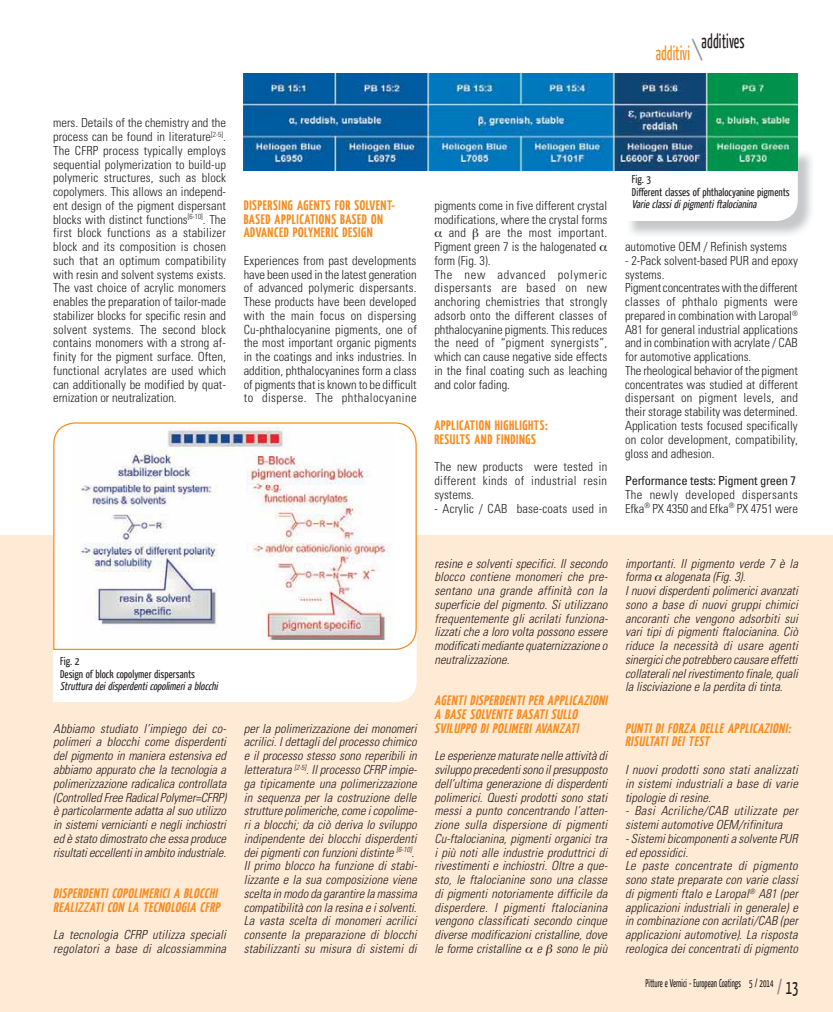
<style>
.page{position:relative;width:833px;height:1012px;background:#fff}
.page>*{position:absolute;margin:0;border:0;box-sizing:border-box;transform-origin:0 0}
.t1{font:20px "Yanone Kaffeesatz";color:#231f20;scale:.75 1}
.t2{font:italic 700 13.75px/13.8px "Yanone Kaffeesatz";letter-spacing:.04em;color:#f68b1e}
.t3{font:700 13.75px/13.8px "Yanone Kaffeesatz";letter-spacing:.04em;color:#f68b1e}
.t4{font:italic 300 condensed 12.5px/13.8px "Univers";letter-spacing:.01em;color:#231f20}
.t5{font:300 condensed 12.5px/13.8px "Univers";color:#231f20;text-align:justify}
.t6{font:300 condensed 12.5px/13.8px "Univers";letter-spacing:.03em;color:#231f20}
.t7{font:condensed 12.5px "Univers";letter-spacing:-.02em;color:#231f20}
.t8{font:11.25px/12.5px "Yanone Kaffeesatz";color:#231f20}
.t9{font:italic 11.25px "Yanone Kaffeesatz";color:#231f20}
.t10{font:11.25px "Yanone Kaffeesatz";color:#231f20;scale:.75 1}
.s1{color:#f68b1e}
.s2{font-size:30px;color:#fff}
.s3{font-size:20px;color:#808285}
.s4{font-size:20px}
</style>
<div class="page">
<div style="left:0;top:535px;width:832px;height:476px;background:#ffead5"></div>
<img style="left:630px;top:151px;width:182px;height:84px">
<svg style="left:624px;top:170px;width:173px;height:51px"></svg>
<div style="left:53px;top:650px;width:363px;height:52px;background:#fff"></div>
<svg style="left:53px;top:422px;width:364px;height:228px"></svg>
<img style="left:244px;top:74px;width:553px;height:96px">
<h1 class="t1" style="left:655px;top:34px;width:120px"><span class="s1">additivi</span><span class="s2">⁄</span>additives</h1>
<p class="t5" style="left:53px;top:117px;width:174px">mers. Details of the chemistry and the process can be found in literature<sup>[2-5]</sup>.<br>The CFRP process typically employs sequential polymerization to build-up polymeric structures, such as block copolymers. This allows an independ&shy;ent design of the pigment dispersant blocks with distinct functions<sup>[6-10]</sup>. The first block functions as a stabilizer block and its composition is chosen such that an optimum compatibility with resin and solvent systems exists.<br>The vast choice of acrylic monomers enables the preparation of tailor-made stabilizer blocks for specific resin and solvent systems. The second block contains monomers with a strong af&shy;finity for the pigment surface. Often, functional acrylates are used which can additionally be modified by quat&shy;ernization or neutralization.</p>
<p class="t3" style="left:244px;top:199px;width:153px">DISPERSING AGENTS FOR SOLVENT-<br>BASED APPLICATIONS BASED ON<br>ADVANCED POLYMERIC DESIGN</p>
<p class="t5" style="left:244px;top:254px;width:174px">Experiences from past developments have been used in the latest generation of advanced polymeric dispersants.<br>These products have been developed with the main focus on dispersing Cu-phthalocyanine pigments, one of the most important organic pigments in the coatings and inks industries. In addition, phthalocyanines form a class of pigments that is known to be difficult to disperse. The phthalocyanine</p>
<p class="t5" style="left:434px;top:199px;width:174px">pigments come in five different crystal</p>
<p class="t5" style="left:434px;top:213px;width:174px">modifications, where the crystal forms</p>
<p class="t5" style="left:448px;top:227px;width:19px">and</p>
<p class="t5" style="left:434px;top:227px;width:174px;text-align:left;text-indent:51px">are the most important.<br>Pigment green 7 is the halogenated form (Fig. 3).<br>The new advanced polymeric dispersants are based on new anchoring chemistries that strongly adsorb onto the different classes of phthalocyanine pigments. This reduces the need of “pigment synergists”, which can cause negative side effects in the final coating such as leaching and color fading.</p>
<p class="t3" style="left:434px;top:419px;width:115px">APPLICATION HIGHLIGHTS:<br>RESULTS AND FINDINGS</p>
<p class="t5" style="left:434px;top:460px;width:174px">The new products were tested in different kinds of industrial resin systems.</p>
<p class="t5" style="left:434px;top:502px;width:174px">- Acrylic / CAB base-coats used in</p>
<p class="t8" style="left:632px;top:174px;width:159px">Fig. 3<br>Different classes of phthalocyanine pigments</p>
<p class="t9" style="left:632px;top:200px;width:128px">Varie classi di pigmenti ftalocianina</p>
<p class="t5" style="left:625px;top:240px;width:163px">automotive OEM / Refinish systems</p>
<p class="t5" style="left:625px;top:254px;width:174px;text-align:left">- 2-Pack solvent-based PUR and epoxy systems.<br>Pigment concentrates with the different classes of phthalo pigments were prepared in combination with Laropal<sup>® </sup>A81 for general industrial applications and in combination with acrylate / CAB for automotive applications.<br>The rheological behavior of the pigment concentrates was studied at different dispersant on pigment levels, and their storage stability was determined.<br>Application tests focused specifically on color development, compatibility, gloss and adhesion.</p>
<p class="t7" style="left:625px;top:474px;width:172px">Performance tests: Pigment green 7</p>
<p class="t6" style="left:625px;top:488px;width:174px">The newly developed dispersants<br>Efka<sup>®</sup> PX 4350 and Efka<sup>®</sup> PX 4751 were</p>
<p class="t8" style="left:60px;top:656px;width:136px">Fig. 2<br>Design of block copolymer dispersants</p>
<p class="t9" style="left:60px;top:682px;width:161px">Struttura dei disperdenti copolimeri a blocchi</p>
<p class="t4" style="left:53px;top:722px;width:174px;text-align:justify">Abbiamo studiato l’impiego dei co&shy;polimeri a blocchi come disperdenti del pigmento in maniera estensiva ed abbiamo appurato che la tecnologia a polimerizzazione radicalica controllata (Controlled Free Radical Polymer=CFRP) è particolarmente adatta al suo utilizzo in sistemi vernicianti e negli inchiostri ed è stato dimostrato che essa produce risultati eccellenti in ambito industriale.</p>
<p class="t2" style="left:53px;top:887px;width:170px">DISPERDENTI COPOLIMERICI A BLOCCHI<br>REALIZZATI CON LA TECNOLOGIA CFRP</p>
<p class="t4" style="left:53px;top:928px;width:174px">La tecnologia CFRP utilizza speciali regolatori a base di alcossiammina</p>
<p class="t4" style="left:244px;top:722px;width:175px">per la polimerizzazione dei monomeri acrilici. I dettagli del processo chimico e il processo stesso sono reperibili in letteratura <sup>[2-5]</sup>. Il processo CFRP impie&shy;ga tipicamente una polimerizzazione in sequenza per la costruzione delle strutture polimeriche, come i copolime&shy;ri a blocchi; da ciò deriva lo sviluppo indipendente dei blocchi disperdenti dei pigmenti con funzioni distinte <sup>[6-10]</sup>.<br>Il primo blocco ha funzione di stabi&shy;lizzante e la sua composizione viene scelta in modo da garantire la massima compatibilità con la resina e i solventi.<br>La vasta scelta di monomeri acrilici consente la preparazione di blocchi stabilizzanti su misura di sistemi di</p>
<p class="t4" style="left:434px;top:557px;width:175px;text-align:justify">resine e solventi specifici. Il secondo blocco contiene monomeri che pre&shy;sentano una grande affinità con la superficie del pigmento. Si utilizzano frequentemente gli acrilati funziona&shy;lizzati che a loro volta possono essere modificati mediante quaternizzazione o neutralizzazione.</p>
<p class="t2" style="left:434px;top:694px;width:177px">AGENTI DISPERDENTI PER APPLICAZIONI<br>A BASE SOLVENTE BASATI SULLO<br>SVILUPPO DI POLIMERI AVANZATI</p>
<p class="t4" style="left:434px;top:749px;width:175px;text-align:justify">Le esperienze maturate nelle attività di sviluppo precedenti sono il presupposto dell’ultima generazione di disperdenti polimerici. Questi prodotti sono stati messi a punto concentrando l’atten&shy;zione sulla dispersione di pigmenti Cu-ftalocianina, pigmenti organici tra i più noti alle industrie produttrici di rivestimenti e inchiostri. Oltre a que&shy;sto, le ftalocianine sono una classe di pigmenti notoriamente difficile da disperdere. I pigmenti ftalocianina vengono classificati secondo cinque diverse modificazioni cristalline, dove le forme cristalline e sono le più</p>
<p class="t4" style="left:625px;top:557px;width:174px">importanti. Il pigmento verde 7 è la forma alogenata (Fig. 3).<br>I nuovi disperdenti polimerici avanzati sono a base di nuovi gruppi chimici ancoranti che vengono adsorbiti sui vari tipi di pigmenti ftalocianina. Ciò riduce la necessità di usare agenti sinergici che potrebbero causare effetti collaterali nel rivestimento finale, quali la lisciviazione e la perdita di tinta.</p>
<p class="t2" style="left:625px;top:722px;width:169px">PUNTI DI FORZA DELLE APPLICAZIONI:<br>RISULTATI DEI TEST</p>
<p class="t4" style="left:625px;top:763px;width:174px;text-align:justify">I nuovi prodotti sono stati analizzati in sistemi industriali a base di varie tipologie di resine.</p>
<p class="t4" style="left:625px;top:804px;width:174px">- Basi Acriliche/CAB utilizzate per sistemi automotive OEM/rifinitura</p>
<p class="t4" style="left:625px;top:832px;width:174px">- Sistemi bicomponenti a solvente PUR ed epossidici.<br>Le paste concentrate di pigmento sono state preparate con varie classi di pigmenti ftalo e Laropal<sup>®</sup> A81 (per applicazioni industriali in generale) e in combinazione con acrilati/CAB (per applicazioni automotive). La risposta reologica dei concentrati di pigmento</p>
<p class="t10" style="left:645px;top:978px;width:205px">Pitture e Vernici - European Coatings 5 / 2014 <span class="s3">/</span> <span class="s4">13</span></p>
</div>
